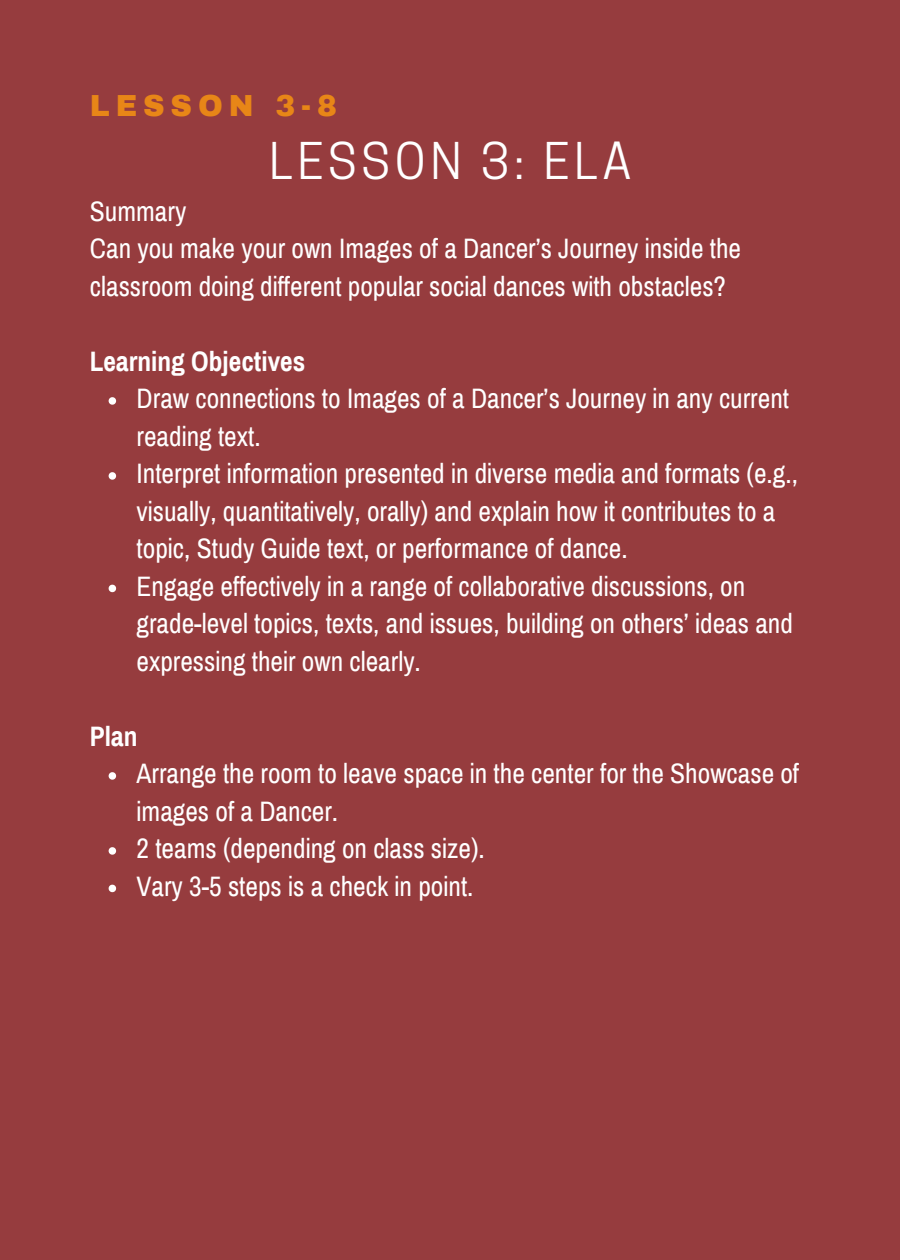
<style>
.page{position:relative;width:900px;height:1260px;background:#963c3e}
.page>*{position:absolute;margin:0;border:0;box-sizing:border-box;transform-origin:0 0}
.t1{font:47.5px "Cooper Hewitt";letter-spacing:.1em;color:#fff}
.t2{font:900 29.75px "Archivo";letter-spacing:.2em;color:#e88617}
.t3{font:27.5px/37.5px "Archivo Narrow";color:#fff}
.t4{font:700 27.5px "Archivo Narrow";color:#fff}
</style>
<div class="page">
<svg style="left:109px;top:397px;width:7px;height:8px"></svg>
<svg style="left:109px;top:472px;width:7px;height:8px"></svg>
<svg style="left:109px;top:585px;width:7px;height:7px"></svg>
<svg style="left:109px;top:772px;width:7px;height:8px"></svg>
<svg style="left:109px;top:847px;width:7px;height:8px"></svg>
<svg style="left:109px;top:885px;width:7px;height:7px"></svg>
<p class="t2" style="left:90px;top:89px;width:249px">LESSON 3-8</p>
<p class="t1" style="left:269px;top:143px;width:364px">LESSON 3: ELA</p>
<h2 class="t3" style="left:90px;top:193px;width:98px">Summary</h2>
<h1 class="t3" style="left:90px;top:230px;width:653px">Can you make your own Images of a Dancer’s Journey inside the classroom doing different popular social dances with obstacles?</h1>
<p class="t4" style="left:90px;top:347px;width:217px">Learning Objectives</p>
<p class="t3" style="left:137px;top:380px;width:654px">Draw connections to Images of a Dancer’s Journey in any current reading text.</p>
<h3 class="t3" style="left:137px;top:455px;width:663px">Interpret information presented in diverse media and formats (e.g., visually, quantitatively, orally) and explain how it contributes to a topic, Study Guide text, or performance of dance.</h3>
<p class="t3" style="left:137px;top:568px;width:658px">Engage effectively in a range of collaborative discussions, on grade-level topics, texts, and issues, building on others’ ideas and expressing their own clearly.</p>
<p class="t4" style="left:90px;top:722px;width:49px">Plan</p>
<p class="t3" style="left:137px;top:755px;width:664px">Arrange the room to leave space in the center for the Showcase of images of a Dancer.</p>
<h3 class="t3" style="left:137px;top:830px;width:350px">2 teams (depending on class size).</h3>
<p class="t3" style="left:137px;top:868px;width:338px">Vary 3-5 steps is a check in point.</p>
</div>
